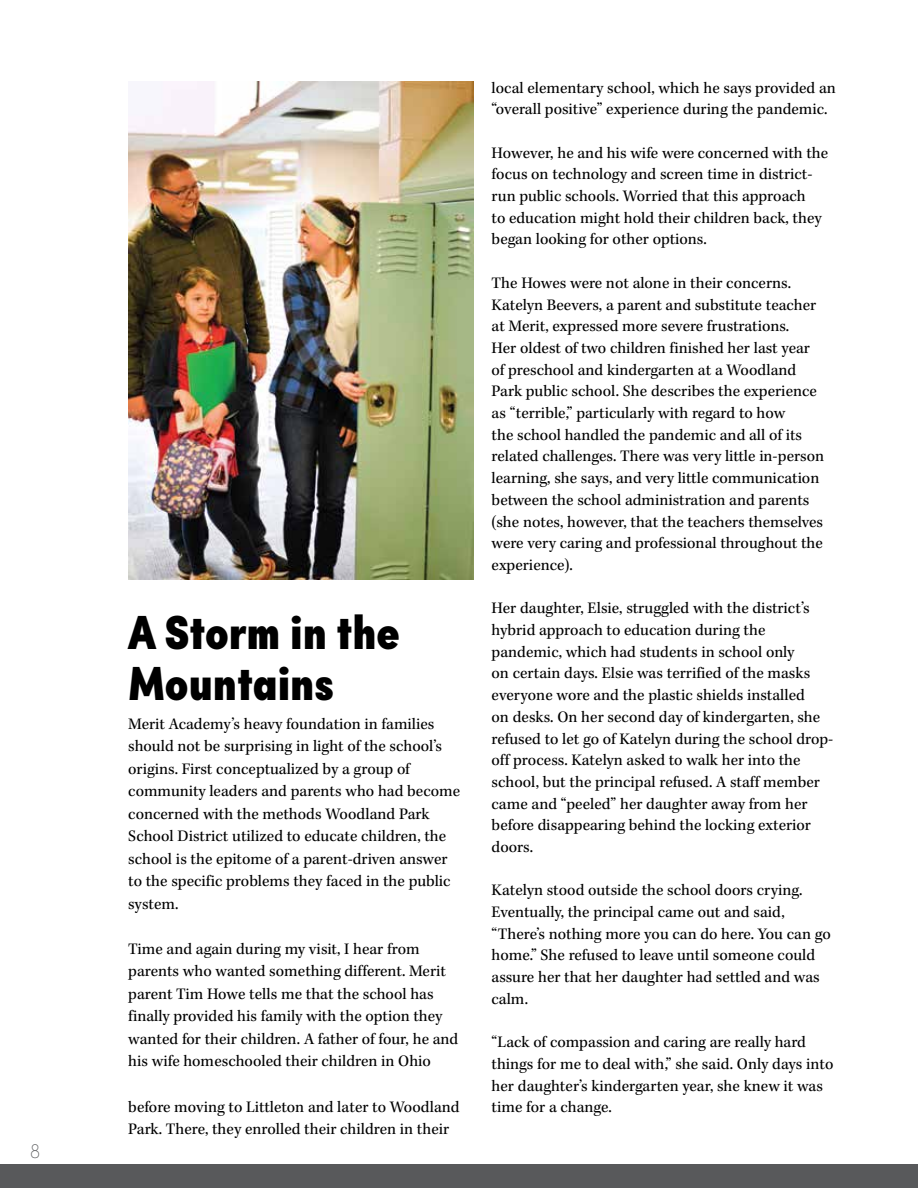
<style>
.page{position:relative;width:918px;height:1188px;background:#fff}
.page>*{position:absolute;margin:0;border:0;box-sizing:border-box;transform-origin:0 0}
.t1{font:900 condensed 48px/51px "Sofia Pro";color:#000}
.t2{font:200 condensed 21px "Sofia Pro";color:#58595b}
.t3{font:16.5px/21.8px "Kepler Std";color:#000}
</style>
<div class="page">
<div style="left:0;top:1164px;width:918px;height:24px;background:#58595b"></div>
<img style="left:128px;top:81px;width:346px;height:498px">
<p class="t2" style="left:30px;top:1137px;width:12px">8</p>
<h1 class="t1" style="left:128px;top:606px;width:273px">A Storm in the<br>Mountains</h1>
<p class="t3" style="left:128px;top:713px;width:334px;line-height:22.5px">Merit Academy’s heavy foundation in families should not be surprising in light of the school’s origins. First conceptualized by a group of community leaders and parents who had become concerned with the methods Woodland Park School District utilized to educate children, the school is the epitome of a parent-driven answer to the specific problems they faced in the public system.</p>
<p class="t3" style="left:128px;top:938px;width:332px;line-height:22.5px">Time and again during my visit, I hear from parents who wanted something different. Merit parent Tim Howe tells me that the school has finally provided his family with the option they wanted for their children. A father of four, he and his wife homeschooled their children in Ohio</p>
<p class="t3" style="left:128px;top:1096px;width:333px;line-height:22.5px">before moving to Littleton and later to Woodland<br>Park. There, they enrolled their children in their</p>
<p class="t3" style="left:492px;top:77px;width:346px">local elementary school, which he says provided an “overall positive” experience during the pandemic.</p>
<p class="t3" style="left:492px;top:142px;width:338px">However, he and his wife were concerned with the focus on technology and screen time in district&shy;run public schools. Worried that this approach<br>to education might hold their children back, they began looking for other options.</p>
<p class="t3" style="left:492px;top:272px;width:334px">The Howes were not alone in their concerns.<br>Katelyn Beevers, a parent and substitute teacher at Merit, expressed more severe frustrations.<br>Her oldest of two children finished her last year of preschool and kindergarten at a Woodland Park public school. She describes the experience as “terrible,” particularly with regard to how<br>the school handled the pandemic and all of its related challenges. There was very little in-person learning, she says, and very little communication between the school administration and parents (she notes, however, that the teachers themselves were very caring and professional throughout the experience).</p>
<p class="t3" style="left:492px;top:598px;width:343px">Her daughter, Elsie, struggled with the district’s hybrid approach to education during the pandemic, which had students in school only<br>on certain days. Elsie was terrified of the masks everyone wore and the plastic shields installed<br>on desks. On her second day of kindergarten, she refused to let go of Katelyn during the school drop&shy;off process. Katelyn asked to walk her into the school, but the principal refused. A staff member came and “peeled” her daughter away from her before disappearing behind the locking exterior doors.</p>
<p class="t3" style="left:492px;top:880px;width:341px">Katelyn stood outside the school doors crying.<br>Eventually, the principal came out and said, “There’s nothing more you can do here. You can go home.” She refused to leave until someone could assure her that her daughter had settled and was calm.</p>
<p class="t3" style="left:492px;top:1032px;width:343px">“Lack of compassion and caring are really hard things for me to deal with,” she said. Only days into her daughter’s kindergarten year, she knew it was time for a change.</p>
</div>
